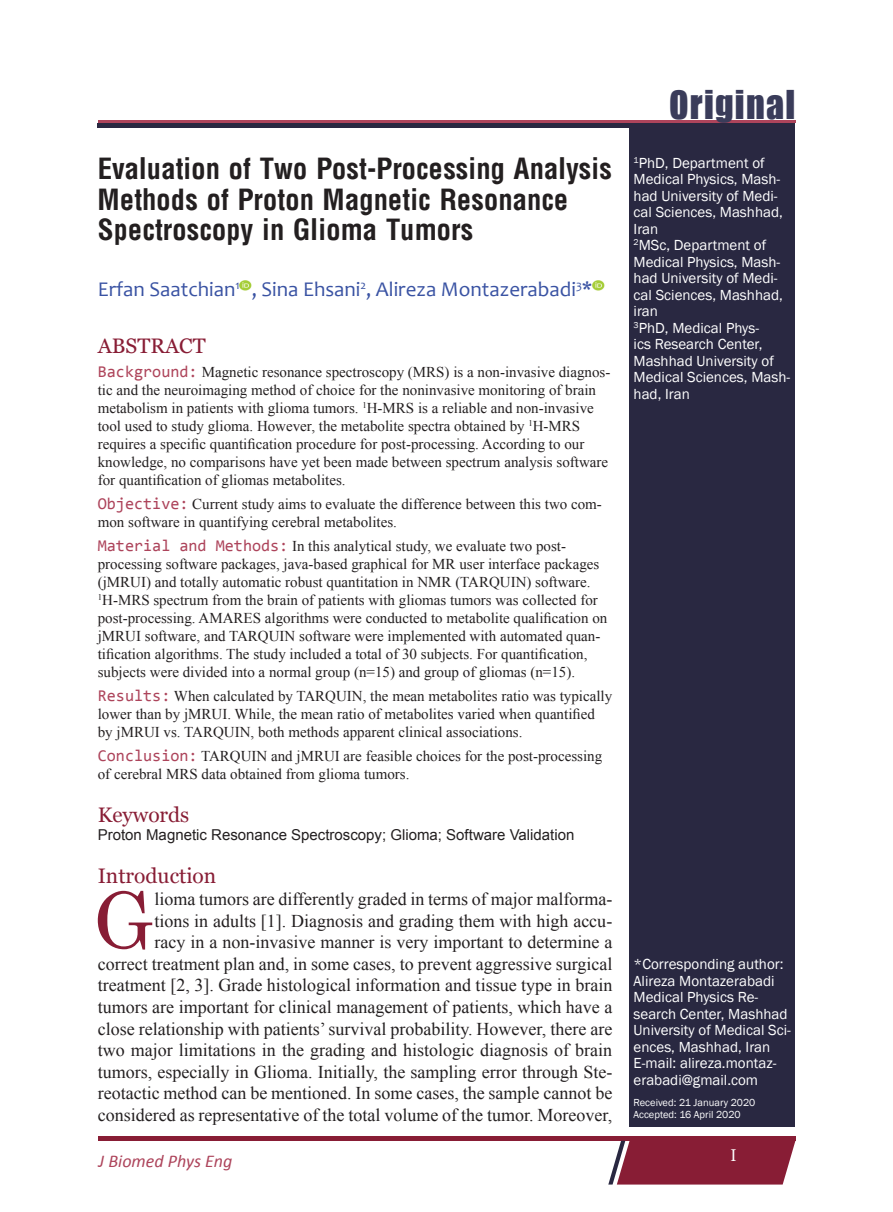
<style>
.page{position:relative;width:893px;height:1212px;background:#fff}
.page>*{position:absolute;margin:0;border:0;box-sizing:border-box;transform-origin:0 0}
.First_Paragraph{font:77.85px "Century Schoolbook";color:#881d35}
.Type_of_Article{font:40.5px "Billboard";letter-spacing:.03em;color:#3a3c5a}
.t1{font:700 28.5px/30px "Arena Condensed";color:#231f20}
.AUTHOR{font:21px "Candara";color:#3a53a3}
.Heading{font:21px "Georgia";color:#881d35}
.First_Paragraph-2{font:18px/21.6px "Times New Roman";color:#231f20;text-align:right}
.t2{font:italic 18px "Calibri";color:#ad445b}
.t3{font:18px "Minion Pro";color:#fff}
.Structured_Abstract{font:15px/18px "Times New Roman";color:#231f20}
.Affiliation{font:15px/16.5px "Franklin Gothic";color:#fff}
.Keywords{font:15px "Arial";color:#231f20}
.Affiliation-2{font:10.5px "Franklin Gothic";color:#fff}
.s1{font-family:"Consolas";font-size:16.5px;color:#ae455b}
.s2{font-family:"Consolas";font-size:16.5px;color:#ad445b}
</style>
<div class="page">
<div style="left:98px;top:1136px;width:697px;height:5px;background:#881d35"></div>
<svg style="left:608px;top:1141px;width:187px;height:43px"></svg>
<hr style="left:98px;top:120px;width:698px;height:2px;background:#ad445b">
<div style="left:629px;top:126px;width:166px;height:1001px;background:#292841"></div>
<div style="left:98px;top:123px;width:697px;height:5px;background:#292841"></div>
<svg style="left:240px;top:281px;width:12px;height:9px"></svg>
<svg style="left:592px;top:281px;width:12px;height:9px"></svg>
<p class="Type_of_Article" style="left:669px;top:83px;width:128px">Original</p>
<p class="t1" style="left:98px;top:154px;width:516px">Evaluation of Two Post-Processing Analysis<br>Methods of Proton Magnetic Resonance<br>Spectroscopy in Glioma Tumors</p>
<p class="Affiliation" style="left:634px;top:155px;width:151px"><sup>1</sup>PhD, Department of<br>Medical Physics, Mash&shy;had University of Medi&shy;cal Sciences, Mashhad,<br>Iran</p>
<p class="Affiliation" style="left:634px;top:237px;width:151px"><sup>2</sup>MSc, Department of<br>Medical Physics, Mash&shy;had University of Medi&shy;cal Sciences, Mashhad, iran</p>
<p class="Affiliation" style="left:634px;top:320px;width:158px"><sup>3</sup>PhD, Medical Phys-<br>ics Research Center,<br>Mashhad University of<br>Medical Sciences, Mash&shy;had, Iran</p>
<p class="AUTHOR" style="left:98px;top:276px;width:496px">Erfan Saatchian<sup>1</sup> , Sina Ehsani<sup>2</sup>, Alireza Montazerabadi<sup>3</sup>*</p>
<p class="Heading" style="left:98px;top:333px;width:109px">ABSTRACT</p>
<p class="Structured_Abstract" style="left:98px;top:362px;width:514px"><span class="s1">Background:</span> Magnetic resonance spectroscopy (MRS) is a non-invasive diagnos&shy;tic and the neuroimaging method of choice for the noninvasive monitoring of brain metabolism in patients with glioma tumors. <sup>1</sup>H-MRS is a reliable and non-invasive tool used to study glioma. However, the metabolite spectra obtained by <sup>1</sup>H-MRS requires a specific quantification procedure for post-processing. According to our knowledge, no comparisons have yet been made between spectrum analysis software for quantification of gliomas metabolites.</p>
<p class="Structured_Abstract" style="left:98px;top:494px;width:506px"><span class="s2">Objective:</span> Current study aims to evaluate the difference between this two com&shy;mon software in quantifying cerebral metabolites.</p>
<p class="Structured_Abstract" style="left:98px;top:536px;width:511px"><span class="s2">Material and Methods:</span> In this analytical study, we evaluate two post&shy;processing software packages, java-based graphical for MR user interface packages (jMRUI) and totally automatic robust quantitation in NMR (TARQUIN) software.<br><sup>1</sup>H-MRS spectrum from the brain of patients with gliomas tumors was collected for post-processing. AMARES algorithms were conducted to metabolite qualification on jMRUI software, and TARQUIN software were implemented with automated quan&shy;tification algorithms. The study included a total of 30 subjects. For quantification, subjects were divided into a normal group (n=15) and group of gliomas (n=15).</p>
<p class="Structured_Abstract" style="left:98px;top:686px;width:516px"><span class="s2">Results:</span> When calculated by TARQUIN, the mean metabolites ratio was typically lower than by jMRUI. While, the mean ratio of metabolites varied when quantified by jMRUI vs. TARQUIN, both methods apparent clinical associations.</p>
<p class="Structured_Abstract" style="left:98px;top:747px;width:506px"><span class="s2">Conclusion:</span> TARQUIN and jMRUI are feasible choices for the post-processing of cerebral MRS data obtained from glioma tumors.</p>
<p class="Heading" style="left:98px;top:802px;width:93px">Keywords</p>
<p class="Keywords" style="left:98px;top:825px;width:478px">Proton Magnetic Resonance Spectroscopy; Glioma; Software Validation</p>
<p class="Heading" style="left:98px;top:863px;width:120px">Introduction</p>
<p class="First_Paragraph" style="left:94px;top:855px;width:62px">G</p>
<p class="First_Paragraph-2" style="left:98px;top:888px;width:516px">lioma tumors are differently graded in terms of major malforma-<br>tions in adults [1]. Diagnosis and grading them with high accu-<br>racy in a non-invasive manner is very important to determine a<br>correct treatment plan and, in some cases, to prevent aggressive surgical treatment [2, 3]. Grade histological information and tissue type in brain tumors are important for clinical management of patients, which have a close relationship with patients’ survival probability. However, there are two major limitations in the grading and histologic diagnosis of brain tumors, especially in Glioma. Initially, the sampling error through Ste&shy;reotactic method can be mentioned. In some cases, the sample cannot be considered as representative of the total volume of the tumor. Moreover,</p>
<p class="t2" style="left:99px;top:1148px;width:135px">J Biomed Phys Eng</p>
<p class="Affiliation" style="left:634px;top:956px;width:151px">*Corresponding author:<br>Alireza Montazerabadi</p>
<p class="Affiliation" style="left:634px;top:989px;width:159px">Medical Physics Re&shy;search Center, Mashhad<br>University of Medical Sci&shy;ences, Mashhad, Iran</p>
<p class="Affiliation" style="left:634px;top:1055px;width:144px">E-mail: alireza.montaz&shy;erabadi@gmail.com</p>
<p class="Affiliation-2" style="left:634px;top:1096px;width:123px">Received: 21 January 2020</p>
<p class="Affiliation-2" style="left:634px;top:1108px;width:109px">Accepted: 16 April 2020</p>
<p class="t3" style="left:730px;top:1143px;width:8px">I</p>
</div>
